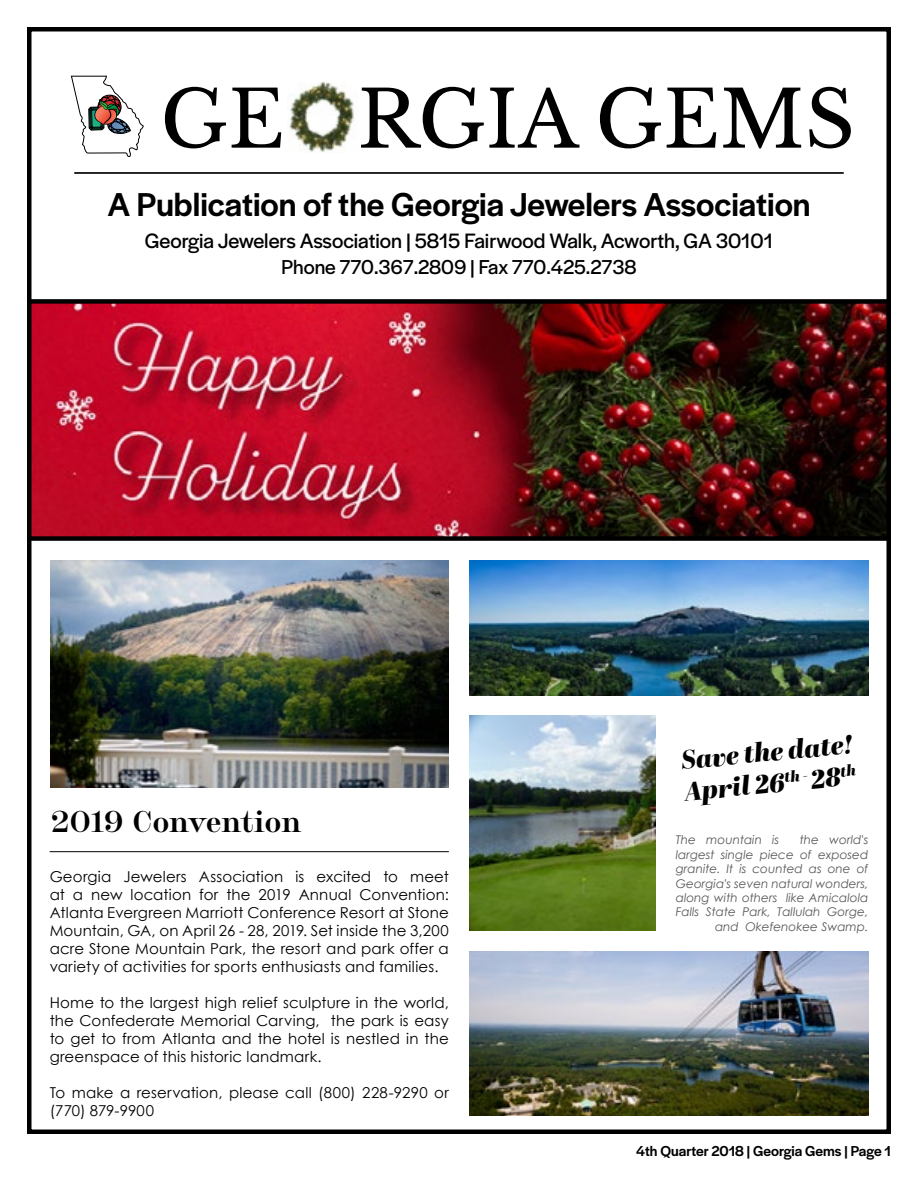
<style>
.page{position:relative;width:918px;height:1188px;background:#fff}
.page>*{position:absolute;margin:0;border:0;box-sizing:border-box;transform-origin:0 0}
.t1{font:78px "Libre Baskerville";color:#000}
.t2{font:500 34.5px "Halyard Display";color:#000}
.t3{font:700 30px "Chapman";color:#000}
.t4{font:italic 26.25px/31.2px "Abril Fatface";color:#000}
.t5{font:21.6px "Halyard Display";color:#000}
.t6{font:21px "Halyard Display";color:#000}
.t7{font:15px/18px "Century Gothic";letter-spacing:.015em;color:#000;text-align:justify}
.t8{font:500 15px "Halyard Display";color:#000}
.t9{font:italic 12px/14.4px "Century Gothic";color:#575757;text-align:right}
</style>
<div class="page">
<img style="left:32px;top:304px;width:854px;height:232px">
<svg style="left:71px;top:75px;width:73px;height:82px"></svg>
<hr style="left:74px;top:172px;width:770px;height:2px;background:#000">
<div style="left:27px;top:299px;width:864px;height:5px;background:#000"></div>
<div style="left:27px;top:536px;width:864px;height:5px;background:#000"></div>
<img style="left:469px;top:951px;width:399px;height:165px">
<img style="left:469px;top:560px;width:399px;height:136px">
<img style="left:51px;top:560px;width:398px;height:227px">
<img style="left:469px;top:716px;width:187px;height:215px">
<img style="left:289px;top:83px;width:65px;height:70px">
<hr style="left:50px;top:851px;width:399px;height:1px;background:#000">
<div style="left:27px;top:27px;width:864px;height:1107px;border:4px solid #000"></div>
<h1 class="t1" style="left:160px;top:72px;width:696px">GEORGIA GEMS</h1>
<h2 class="t2" style="left:107px;top:180px;width:705px">A Publication of the Georgia Jewelers Association</h2>
<h3 class="t5" style="left:145px;top:226px;width:630px">Georgia Jewelers Association | 5815 Fairwood Walk, Acworth, GA 30101</h3>
<h3 class="t6" style="left:281px;top:252px;width:357px">Phone 770.367.2809 | Fax 770.425.2738</h3>
<h3 class="t3" style="left:51px;top:799px;width:252px">2019 Convention</h3>
<p class="t7" style="left:50px;top:867px;width:401px">Georgia Jewelers Association is excited to meet at a new location for the 2019 Annual Convention:<br>Atlanta Evergreen Marriott Conference Resort at Stone Mountain, GA, on April 26 - 28, 2019. Set inside the 3,200 acre Stone Mountain Park, the resort and park offer a variety of activities for sports enthusiasts and families.</p>
<p class="t7" style="left:50px;top:993px;width:401px">Home to the largest high relief sculpture in the world, the Confederate Memorial Carving, the park is easy to get to from Atlanta and the hotel is nestled in the greenspace of this historic landmark.</p>
<p class="t7" style="left:50px;top:1083px;width:401px">To make a reservation, please call (800) 228-9290 or (770) 879-9900</p>
<h3 class="t4" style="left:680px;top:744px;width:174px;rotate:-6deg">Save the date!<br>April 26</h3>
<p class="t9" style="left:676px;top:833px;width:105px">The mountain is</p>
<p class="t9" style="left:676px;top:833px;width:194px">the world's<br>largest single piece of exposed granite. It is counted as one of<br>Georgia's seven natural wonders, along with others like Amicalola<br>Falls State Park, Tallulah Gorge, and Okefenokee Swamp.</p>
<p class="t8" style="left:636px;top:1140px;width:256px">4th Quarter 2018 | Georgia Gems | Page 1</p>
</div>
